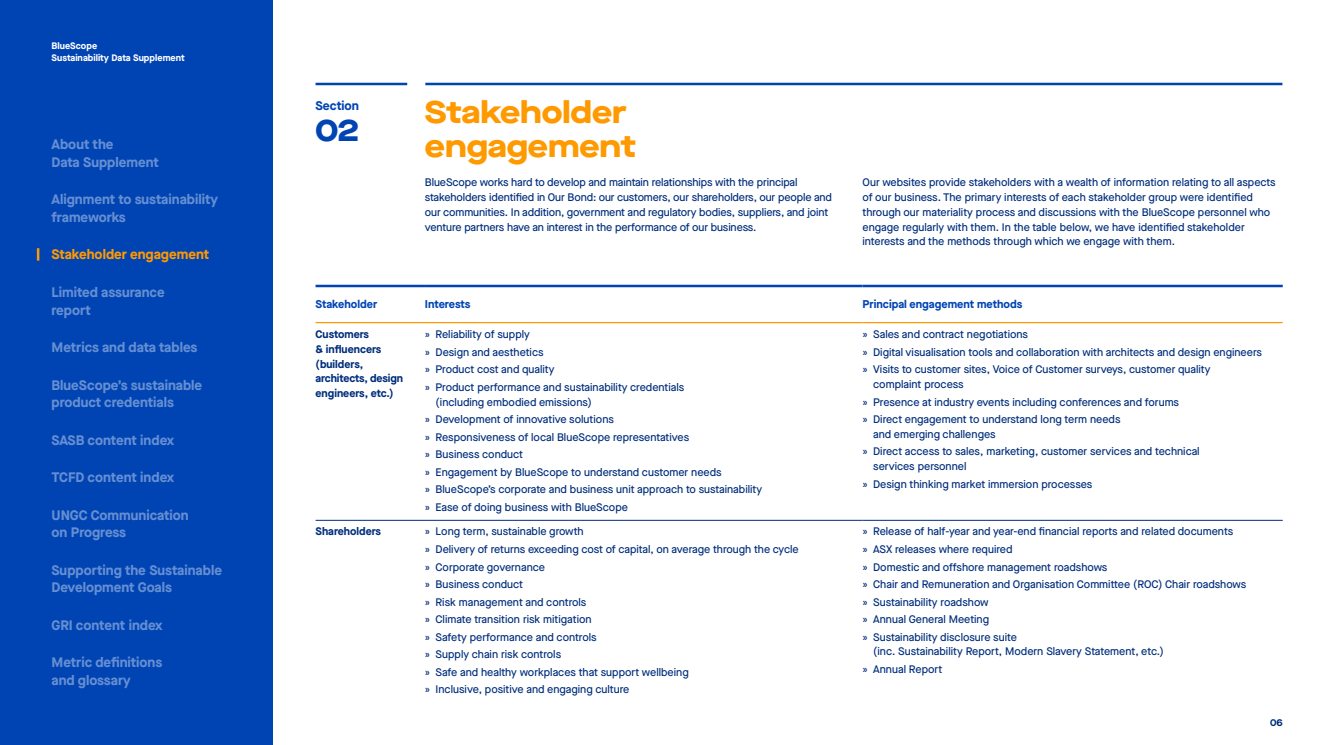
<style>
.page{position:relative;width:1325px;height:745px;background:#fff}
.page>*{position:absolute;margin:0;border:0;box-sizing:border-box;transform-origin:0 0}
.t1{font:800 expanded 31.25px/33.8px "Maison Neue";color:#f90}
.t2{font:800 expanded 31.25px "Maison Neue";color:#0044b4}
.t3{font:700 13.75px/17.5px "Maison Neue";color:#668fd2}
.t4{font:700 13.75px "Maison Neue";color:#f90}
.t5{font:700 12.5px "Maison Neue";color:#0044b4}
.t6{font:700 11.25px "Maison Neue";color:#0044b4}
.t7{font:500 11px/17.5px "Maison Neue";color:#002e7c}
.t8{font:700 11px/14.8px "Maison Neue";color:#002e7c}
.t9{font:700 10px "Maison Neue";color:#002e7c}
.t10{font:700 9.38px/11.9px "Maison Neue";color:#fff}
</style>
<div class="page">
<div style="left:0;top:0;width:273px;height:744px;background:#0044b4"></div>
<svg style="left:37px;top:248px;width:2px;height:12px"></svg>
<hr style="left:315px;top:322px;width:110px;height:1px;background:#f90">
<hr style="left:425px;top:322px;width:437px;height:1px;background:#f90">
<hr style="left:862px;top:322px;width:420px;height:1px;background:#f90">
<hr style="left:315px;top:519px;width:110px;height:1px;background:#002e7c">
<hr style="left:425px;top:519px;width:437px;height:1px;background:#002e7c">
<hr style="left:862px;top:519px;width:420px;height:1px;background:#002e7c">
<hr style="left:315px;top:284px;width:110px;height:3px;background:#0044b4">
<hr style="left:425px;top:284px;width:437px;height:3px;background:#0044b4">
<hr style="left:862px;top:284px;width:420px;height:3px;background:#0044b4">
<hr style="left:425px;top:83px;width:857px;height:2px;background:#0044b4">
<hr style="left:315px;top:83px;width:92px;height:2px;background:#0044b4">
<p class="t10" style="left:51px;top:40px;width:135px">BlueScope<br>Sustainability Data Supplement</p>
<p class="t3" style="left:51px;top:135px;width:109px">About the<br>Data Supplement</p>
<p class="t3" style="left:51px;top:190px;width:168px">Alignment to sustainability frameworks</p>
<p class="t4" style="left:51px;top:245px;width:159px">Stakeholder engagement</p>
<p class="t3" style="left:51px;top:283px;width:115px">Limited assurance report</p>
<p class="t3" style="left:51px;top:338px;width:147px">Metrics and data tables</p>
<p class="t3" style="left:51px;top:375px;width:152px">BlueScope’s sustainable product credentials</p>
<p class="t3" style="left:51px;top:430px;width:124px">SASB content index</p>
<p class="t3" style="left:51px;top:468px;width:124px">TCFD content index</p>
<p class="t3" style="left:51px;top:505px;width:139px">UNGC Communication on Progress</p>
<p class="t3" style="left:51px;top:560px;width:172px">Supporting the Sustainable<br>Development Goals</p>
<p class="t3" style="left:51px;top:615px;width:113px">GRI content index</p>
<p class="t3" style="left:51px;top:652px;width:112px">Metric definitions and glossary</p>
<p class="t5" style="left:315px;top:96px;width:45px">Section</p>
<h1 class="t2" style="left:315px;top:107px;width:45px">02</h1>
<h1 class="t1" style="left:425px;top:94px;width:212px">Stakeholder engagement</h1>
<p class="t7" style="left:425px;top:175px;width:408px;line-height:14.8px">BlueScope works hard to develop and maintain relationships with the principal stakeholders identified in Our Bond: our customers, our shareholders, our people and our communities. In addition, government and regulatory bodies, suppliers, and joint venture partners have an interest in the performance of our business.</p>
<p class="t7" style="left:862px;top:175px;width:414px;line-height:14.8px">Our websites provide stakeholders with a wealth of information relating to all aspects of our business. The primary interests of each stakeholder group were identified through our materiality process and discussions with the BlueScope personnel who engage regularly with them. In the table below, we have identified stakeholder interests and the methods through which we engage with them.</p>
<p class="t6" style="left:315px;top:296px;width:63px">Stakeholder</p>
<p class="t6" style="left:425px;top:296px;width:47px">Interests</p>
<p class="t6" style="left:862px;top:296px;width:161px">Principal engagement methods</p>
<p class="t8" style="left:315px;top:326px;width:89px">Customers<br>&amp; influencers (builders, architects, design engineers, etc.)</p>
<p class="t7" style="left:425px;top:325px;width:261px">» Reliability of supply<br>» Design and aesthetics<br>» Product cost and quality<br>» Product performance and sustainability credentials</p>
<p class="t7" style="left:425px;top:392px;width:339px;text-indent:11px">(including embodied emissions)<br>» Development of innovative solutions<br>» Responsiveness of local BlueScope representatives<br>» Business conduct<br>» Engagement by BlueScope to understand customer needs<br>» BlueScope’s corporate and business unit approach to sustainability » Ease of doing business with BlueScope</p>
<p class="t7" style="left:862px;top:325px;width:401px">» Sales and contract negotiations<br>» Digital visualisation tools and collaboration with architects and design engineers » Visits to customer sites, Voice of Customer surveys, customer quality</p>
<p class="t7" style="left:862px;top:375px;width:318px;text-indent:11px">complaint process<br>» Presence at industry events including conferences and forums » Direct engagement to understand long term needs</p>
<p class="t7" style="left:862px;top:424px;width:338px;text-indent:11px">and emerging challenges<br>» Direct access to sales, marketing, customer services and technical</p>
<p class="t7" style="left:862px;top:457px;width:231px;text-indent:11px">services personnel<br>» Design thinking market immersion processes</p>
<p class="t8" style="left:315px;top:523px;width:67px">Shareholders</p>
<p class="t7" style="left:425px;top:522px;width:375px">» Long term, sustainable growth<br>» Delivery of returns exceeding cost of capital, on average through the cycle » Corporate governance<br>» Business conduct<br>» Risk management and controls<br>» Climate transition risk mitigation<br>» Safety performance and controls<br>» Supply chain risk controls<br>» Safe and healthy workplaces that support wellbeing<br>» Inclusive, positive and engaging culture</p>
<p class="t7" style="left:862px;top:522px;width:385px">» Release of half-year and year-end financial reports and related documents<br>» ASX releases where required<br>» Domestic and offshore management roadshows<br>» Chair and Remuneration and Organisation Committee (ROC) Chair roadshows » Sustainability roadshow<br>» Annual General Meeting<br>» Sustainability disclosure suite</p>
<p class="t7" style="left:862px;top:642px;width:302px;text-indent:11px">(inc. Sustainability Report, Modern Slavery Statement, etc.) » Annual Report</p>
<p class="t9" style="left:1269px;top:715px;width:14px">06</p>
</div>
